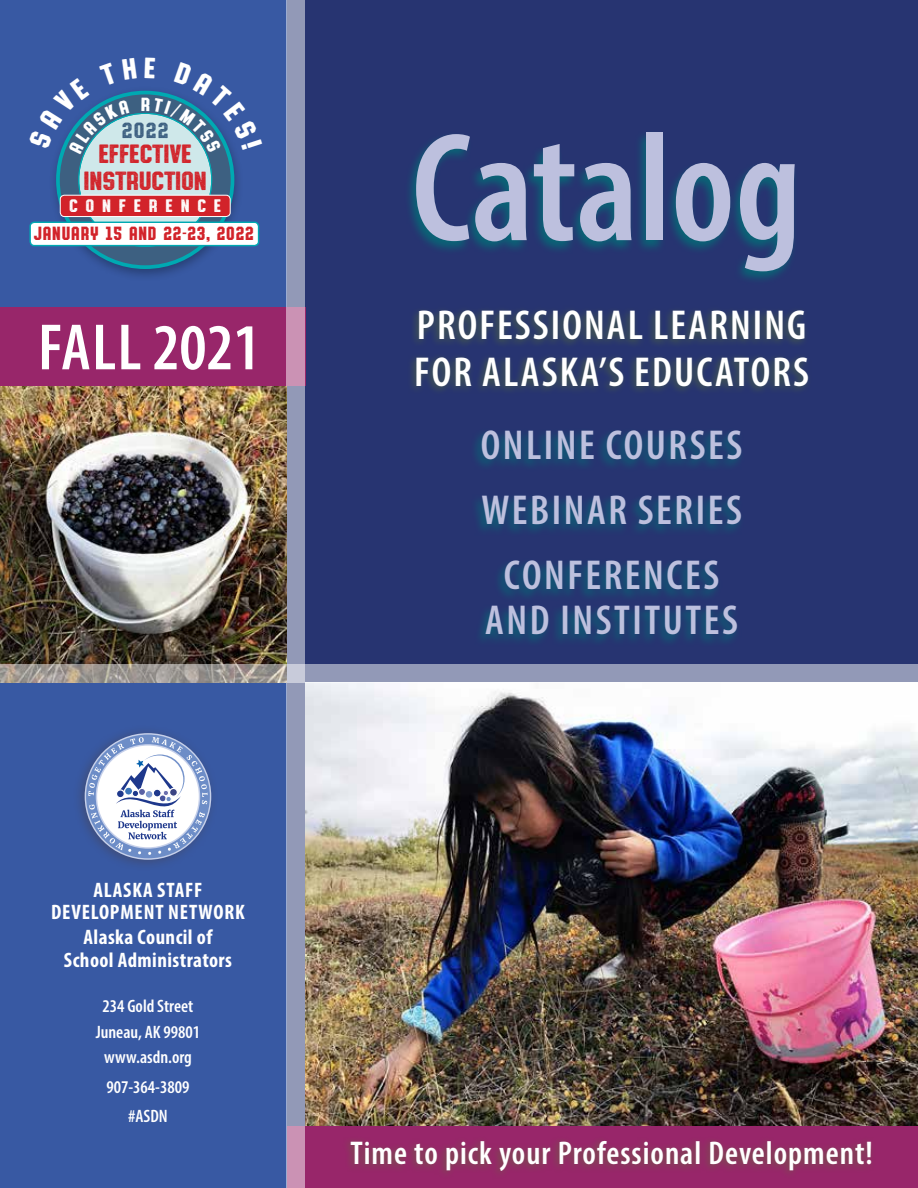
<style>
.page{position:relative;width:918px;height:1188px;background:#fff}
.page>*{position:absolute;margin:0;border:0;box-sizing:border-box;transform-origin:0 0}
.t1{font:600 condensed 156px "Myriad Pro";color:#bdc0de}
.t2{font:600 condensed 66px "Myriad Pro";color:#fff}
.t3{font:600 condensed 42px/65.2px "Myriad Pro";letter-spacing:.06em;color:#bdc0de;text-align:center}
.t4{font:600 condensed 42px/46.5px "Myriad Pro";letter-spacing:.05em;color:#fff}
.t5{font:600 condensed 33px "Myriad Pro";letter-spacing:.03em;color:#fff}
.t6{font:25.65px/26.8px "Authority Distressed";letter-spacing:-.01em;color:#d2232a;text-align:center}
.t7{font:21.3px "Authority Distressed";color:#3d6081}
.t8{font:700 condensed 21px/22.5px "Myriad Pro";letter-spacing:.02em;color:#fff;text-align:center}
.t9{font:700 condensed 21px/22.5px "Myriad Pro";letter-spacing:.04em;color:#fff;text-align:center}
.t10{font:18.6px "Authority";letter-spacing:.05em;color:#d2232a;scale:.92 1}
.t11{font:600 condensed 18px/25.5px "Myriad Pro";color:#fff;text-align:center}
.t12{font:17.55px "Authority Distressed";letter-spacing:.44em;color:#fff}
</style>
<div class="page">
<div style="left:287px;top:1125px;width:631px;height:63px;background:#98266a"></div>
<div style="left:287px;top:0;width:631px;height:1125px;background:#273471"></div>
<div style="left:0;top:0;width:287px;height:1188px;background:#3859a3"></div>
<div style="left:470px;top:428px;width:275px;height:220px;background:#007478;opacity:.75"></div>
<div style="left:0;top:308px;width:305px;height:78px;background:#98266a"></div>
<div style="left:404px;top:130px;width:395px;height:155px;background:#007478;opacity:.75"></div>
<svg style="left:287px;top:0;width:18px;height:1188px;background:#9898b6"></svg>
<div style="left:48px;top:86px;width:196px;height:196px;background:#000;opacity:.29"></div>
<svg style="left:58px;top:93px;width:175px;height:174px;background:#346b88"></svg>
<div style="left:79px;top:113px;width:133px;height:133px;background:#cfe8ea;border-radius:50%"></div>
<div style="left:60px;top:195px;width:170px;height:22px;background:#d2232a;border-radius:4px"></div>
<div style="left:60px;top:195px;width:171px;height:22px;border:1px solid #fff;border-radius:4px"></div>
<div style="left:30px;top:222px;width:229px;height:24px;background:#fff;border-radius:4px"></div>
<div style="left:29px;top:222px;width:230px;height:24px;border:1px solid #00a9b2;border-radius:4px"></div>
<div style="left:407px;top:305px;width:406px;height:91px;background:#5b7333;opacity:.64"></div>
<img style="left:0;top:386px;width:287px;height:279px">
<img style="left:305px;top:683px;width:613px;height:442px">
<svg style="left:0;top:665px;width:918px;height:18px;background:#9c9eaf"></svg>
<div style="left:72px;top:725px;width:147px;height:146px;background:#4d3831;opacity:.39"></div>
<svg style="left:88px;top:737px;width:120px;height:118px;background:#b0bddb"></svg>
<div style="left:341px;top:1136px;width:535px;height:44px;background:#5b7333;opacity:.64"></div>
<svg style="left:48px;top:86px;width:196px;height:68px"></svg>
<p class="t7" style="left:122px;top:118px;width:49px">2022</p>
<h3 class="t6" style="left:84px;top:140px;width:125px">EFFECTIVE<br>INSTRUCTION</h3>
<p class="t12" style="left:69px;top:196px;width:154px">CONFERENCE</p>
<p class="t10" style="left:34px;top:223px;width:241px">JANUARY 15 AND 22-23, 2022</p>
<h2 class="t2" style="left:38px;top:307px;width:224px">FALL 2021</h2>
<h1 class="t1" style="left:412px;top:92px;width:391px">Catalog</h1>
<h3 class="t4" style="left:414px;top:301px;width:396px">PROFESSIONAL LEARNING<br>FOR ALASKA’S EDUCATORS</h3>
<h3 class="t3" style="left:481px;top:411px;width:263px">ONLINE COURSES<br>WEBINAR SERIES<br>CONFERENCES</h3>
<h3 class="t3" style="left:485px;top:587px;width:254px">AND INSTITUTES</h3>
<p class="t9" style="left:51px;top:878px;width:195px">ALASKA STAFF<br>DEVELOPMENT NETWORK</p>
<p class="t8" style="left:64px;top:926px;width:170px">Alaska Council of<br>School Administrators</p>
<p class="t11" style="left:96px;top:993px;width:106px">234 Gold Street<br>Juneau, AK 99801 www.asdn.org</p>
<p class="t11" style="left:106px;top:1072px;width:85px;line-height:29px">907-364-3809 #ASDN</p>
<h3 class="t5" style="left:350px;top:1133px;width:524px">Time to pick your Professional Development!</h3>
</div>
